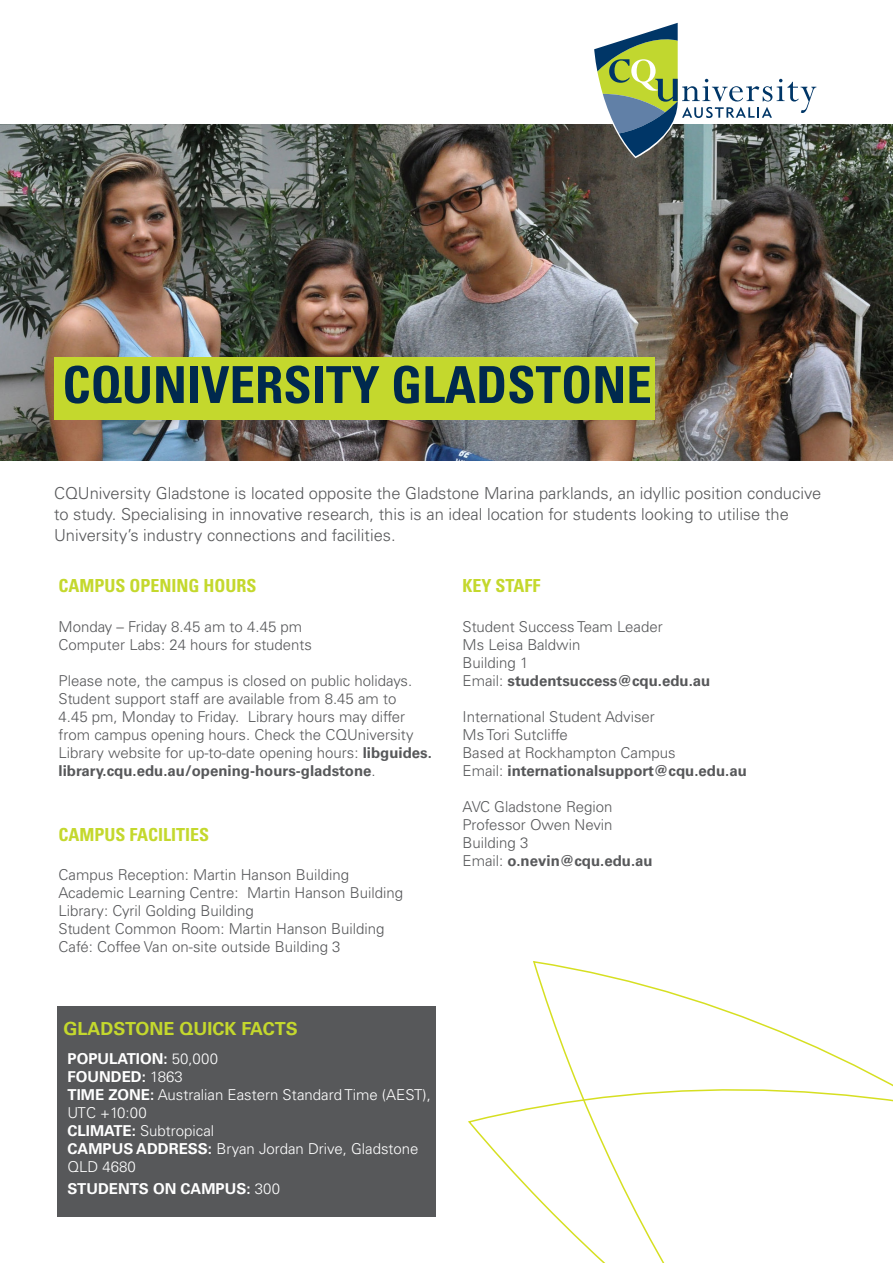
<style>
.page{position:relative;width:893px;height:1263px;background:#fff}
.page>*{position:absolute;margin:0;border:0;box-sizing:border-box;transform-origin:0 0}
.t1{font:700 condensed 51px "Univers LT Std";color:#00294e}
.t2{font:700 condensed 18px "Univers LT Std";color:#c4d82d}
.t3{font:700 18px "Univers LT Std";color:#c4d82d}
.t4{font:300 16.5px/21px "Univers LT Std";color:#57585a}
.t5{font:300 15px/18px "Univers LT Std";color:#57585a}
.t6{font:300 15px/18px "Univers LT Std";color:#fff}
.t7{font:700 15px "Univers LT Std";color:#57585a}
.t8{font:700 15px "Univers LT Std";color:#fff}
.t9{font:700 15px "Univers LT Std";color:#58595b}
.s1{font-weight:700}
.s2{font-weight:300}
.s3{font-weight:300;color:#57585a}
</style>
<div class="page">
<img style="left:0;top:124px;width:893px;height:337px">
<div style="left:57px;top:1007px;width:379px;height:210px;background:#57585a"></div>
<div style="left:54px;top:357px;width:601px;height:63px;background:#c4d82d"></div>
<svg style="left:468px;top:1107px;width:64px;height:86px"></svg>
<svg style="left:592px;top:22px;width:224px;height:136px"></svg>
<svg style="left:532px;top:961px;width:361px;height:302px"></svg>
<p class="t1" style="left:62px;top:354px;width:591px">CQUNIVERSITY GLADSTONE</p>
<p class="t4" style="left:54px;top:482px;width:769px">CQUniversity Gladstone is located opposite the Gladstone Marina parklands, an idyllic position conducive to study. Specialising in innovative research, this is an ideal location for students looking to utilise the<br>University’s industry connections and facilities.</p>
<p class="t2" style="left:58px;top:575px;width:200px">CAMPUS OPENING HOURS</p>
<p class="t5" style="left:58px;top:618px;width:245px">Monday – Friday 8.45 am to 4.45 pm</p>
<p class="t5" style="left:58px;top:636px;width:255px">Computer Labs: 24 hours for students</p>
<p class="t5" style="left:58px;top:672px;width:375px">Please note, the campus is closed on public holidays.<br>Student support staff are available from 8.45 am to<br>4.45 pm, Monday to Friday. Library hours may differ from campus opening hours. Check the CQUniversity Library website for up-to-date opening hours: <span class="s1">libguides. library.cqu.edu.au/opening-hours-gladstone</span>.</p>
<p class="t2" style="left:463px;top:575px;width:79px">KEY STAFF</p>
<p class="t5" style="left:463px;top:618px;width:202px">Student Success Team Leader</p>
<p class="t5" style="left:463px;top:636px;width:119px">Ms Leisa Baldwin</p>
<p class="t5" style="left:463px;top:654px;width:67px">Building 1</p>
<p class="t7" style="left:463px;top:672px;width:249px"><span class="s2">Email:</span> studentsuccess@cqu.edu.au</p>
<p class="t5" style="left:463px;top:708px;width:194px">International Student Adviser</p>
<p class="t5" style="left:463px;top:726px;width:107px">Ms Tori Sutcliffe</p>
<p class="t5" style="left:463px;top:744px;width:214px">Based at Rockhampton Campus</p>
<p class="t7" style="left:463px;top:762px;width:286px"><span class="s2">Email:</span> internationalsupport@cqu.edu.au</p>
<p class="t5" style="left:463px;top:798px;width:151px">AVC Gladstone Region</p>
<p class="t5" style="left:463px;top:816px;width:151px">Professor Owen Nevin</p>
<p class="t5" style="left:463px;top:834px;width:67px">Building 3</p>
<p class="t9" style="left:463px;top:852px;width:192px"><span class="s3">Email:</span> o.nevin@cqu.edu.au</p>
<p class="t2" style="left:58px;top:823px;width:152px">CAMPUS FACILITIES</p>
<p class="t5" style="left:58px;top:866px;width:292px">Campus Reception: Martin Hanson Building</p>
<p class="t5" style="left:58px;top:884px;width:346px">Academic Learning Centre: Martin Hanson Building</p>
<p class="t5" style="left:58px;top:902px;width:197px">Library: Cyril Golding Building</p>
<p class="t5" style="left:58px;top:920px;width:328px">Student Common Room: Martin Hanson Building</p>
<p class="t5" style="left:58px;top:938px;width:284px">Café: Coffee Van on-site outside Building 3</p>
<p class="t3" style="left:64px;top:1018px;width:236px">GLADSTONE QUICK FACTS</p>
<p class="t8" style="left:68px;top:1050px;width:152px">POPULATION: <span class="s2">50,000</span></p>
<p class="t6" style="left:68px;top:1068px;width:365px"><span class="s1">FOUNDED:</span> 1863<br><span class="s1">TIME ZONE:</span> Australian Eastern Standard Time (AEST),<br>UTC +10:00</p>
<p class="t6" style="left:68px;top:1122px;width:148px"><span class="s1">CLIMATE:</span> Subtropical</p>
<p class="t6" style="left:68px;top:1140px;width:353px"><span class="s1">CAMPUS ADDRESS:</span> Bryan Jordan Drive, Gladstone<br>QLD 4680</p>
<p class="t8" style="left:68px;top:1179px;width:214px">STUDENTS ON CAMPUS: <span class="s2">300</span></p>
</div>
